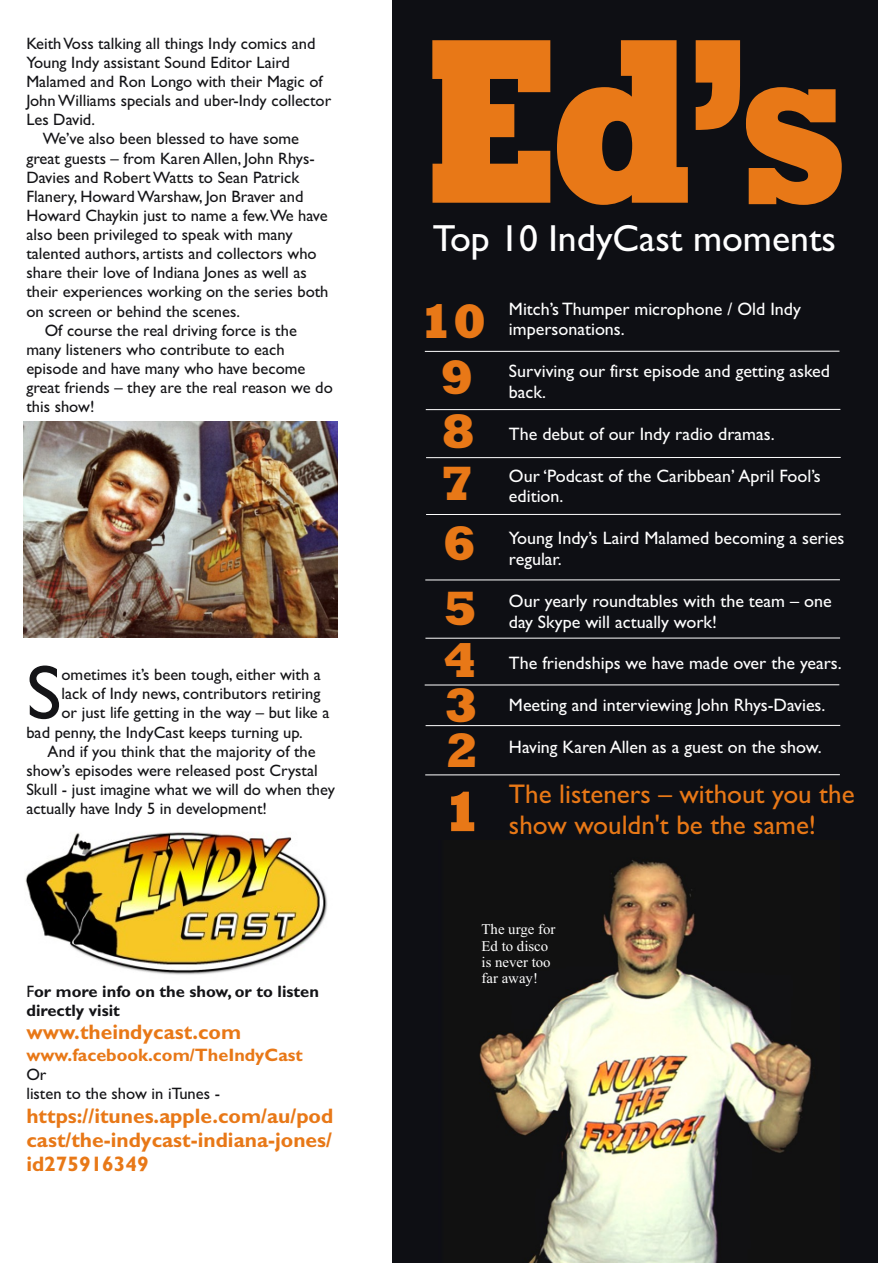
<style>
.page{position:relative;width:894px;height:1263px;background:#fff}
.page>*{position:absolute;margin:0;border:0;box-sizing:border-box;transform-origin:0 0}
.t1{font:800 239.25px "Rockwell";color:#e87817;scale:.76 1}
.t2{font:76.65px "Gill Sans";color:#141417}
.t3{font:800 56.85px "Rockwell";color:#e87817}
.t4{font:800 49.05px/54px "Rockwell";color:#e87817;text-align:center}
.t5{font:37.8px "Gill Sans";color:#fff}
.t6{font:27px/31.3px "Gill Sans";color:#e87817}
.t7{font:700 21px/24.3px "Gill Sans";color:#e87817;text-align:justify}
.t8{font:18px/20.9px "Gill Sans";color:#fff}
.t9{font:700 18px "Gill Sans";color:#e87817}
.t10{font:16.5px/19.2px "Gill Sans";color:#141417}
.t11{font:700 16.5px/19.2px "Gill Sans";color:#141417}
.t12{font:14.85px/16.4px "Times New Roman";color:#fff}
.s1{font-weight:400}
</style>
<div class="page">
<div style="left:393px;top:0;width:485px;height:1263px;background:#0e0f14"></div>
<img style="left:24px;top:421px;width:314px;height:216px">
<img style="left:25px;top:832px;width:303px;height:143px">
<img style="left:436px;top:841px;width:404px;height:422px">
<hr style="left:426px;top:409px;width:414px;height:1px;background:#fff">
<hr style="left:425px;top:351px;width:414px;height:1px;background:#fff">
<hr style="left:426px;top:457px;width:415px;height:1px;background:#fff">
<hr style="left:426px;top:514px;width:415px;height:1px;background:#fff">
<hr style="left:425px;top:580px;width:415px;height:1px;background:#fff">
<hr style="left:425px;top:638px;width:415px;height:1px;background:#fff">
<hr style="left:425px;top:685px;width:414px;height:1px;background:#fff">
<hr style="left:426px;top:725px;width:414px;height:1px;background:#fff">
<hr style="left:425px;top:774px;width:415px;height:1px;background:#fff">
<p class="t10" style="left:26px;top:35px;width:291px">Keith Voss talking all things Indy comics and</p>
<p class="t10" style="left:26px;top:54px;width:265px">Young Indy assistant Sound Editor Laird</p>
<p class="t10" style="left:26px;top:74px;width:298px">Malamed and Ron Longo with their Magic of</p>
<p class="t10" style="left:26px;top:93px;width:306px">John Williams specials and uber-Indy collector</p>
<p class="t10" style="left:26px;top:112px;width:70px">Les David.</p>
<p class="t10" style="left:43px;top:131px;width:258px">We’ve also been blessed to have some</p>
<p class="t10" style="left:26px;top:150px;width:290px">great guests – from Karen Allen, John Rhys-</p>
<p class="t10" style="left:26px;top:169px;width:274px">Davies and Robert Watts to Sean Patrick</p>
<p class="t10" style="left:26px;top:188px;width:279px">Flanery, Howard Warshaw, Jon Braver and</p>
<p class="t10" style="left:26px;top:208px;width:303px">Howard Chaykin just to name a few.We have</p>
<p class="t10" style="left:26px;top:227px;width:268px">also been privileged to speak with many</p>
<p class="t10" style="left:26px;top:246px;width:292px">talented authors, artists and collectors who</p>
<p class="t10" style="left:26px;top:265px;width:282px">share their love of Indiana Jones as well as</p>
<p class="t10" style="left:26px;top:284px;width:304px">their experiences working on the series both</p>
<p class="t10" style="left:26px;top:303px;width:215px">on screen or behind the scenes.</p>
<p class="t10" style="left:45px;top:322px;width:254px">Of course the real driving force is the</p>
<p class="t10" style="left:26px;top:341px;width:260px">many listeners who contribute to each</p>
<p class="t10" style="left:26px;top:361px;width:281px">episode and have many who have become</p>
<p class="t10" style="left:26px;top:380px;width:308px">great friends – they are the real reason we do</p>
<p class="t10" style="left:26px;top:399px;width:70px">this show!</p>
<h2 class="t2" style="left:26px;top:666px;width:37px">S</h2>
<p class="t10" style="left:62px;top:667px;width:261px">ometimes it’s been tough, either with a lack of Indy news, contributors retiring</p>
<p class="t10" style="left:26px;top:705px;width:305px;text-indent:35px">or just life getting in the way – but like a bad penny, the IndyCast keeps turning up.</p>
<p class="t10" style="left:26px;top:743px;width:310px;text-indent:21px">And if you think that the majority of the show’s episodes were released post Crystal Skull - just imagine what we will do when they actually have Indy 5 in development!</p>
<p class="t11" style="left:26px;top:983px;width:294px"><span class="s1">F</span>or more info on the show, or to listen directly visit</p>
<p class="t7" style="left:26px;top:1022px;width:216px">www.theindycast.com</p>
<p class="t9" style="left:26px;top:1048px;width:278px">www.facebook.com/TheIndyCast</p>
<p class="t10" style="left:26px;top:1067px;width:195px">Or<br>listen to the show in iTunes -</p>
<p class="t7" style="left:26px;top:1106px;width:308px">https://itunes.apple.com/au/pod cast/the-indycast-indiana-jones/ id275916349</p>
<h1 class="t1" style="left:424px;top:37px;width:561px">Ed’s</h1>
<h3 class="t5" style="left:433px;top:225px;width:405px">Top 10 IndyCast moments</h3>
<h3 class="t4" style="left:419px;top:299px;width:69px">10<br>9<br>8<br>7</h3>
<h3 class="t4" style="left:443px;top:516px;width:37px;line-height:64.7px;text-align:left">6<br>5</h3>
<h3 class="t4" style="left:443px;top:642px;width:37px;line-height:45.3px;text-align:justify">4<br>3<br>2</h3>
<h3 class="t3" style="left:442px;top:792px;width:41px">1</h3>
<p class="t8" style="left:509px;top:300px;width:294px">Mitch’s Thumper microphone / Old Indy impersonations.</p>
<p class="t8" style="left:509px;top:363px;width:323px">Surviving our first episode and getting asked back.</p>
<p class="t8" style="left:509px;top:425px;width:267px">The debut of our Indy radio dramas.</p>
<p class="t8" style="left:509px;top:467px;width:313px">Our ‘Podcast of the Caribbean’ April Fool’s edition.</p>
<p class="t8" style="left:509px;top:530px;width:337px">Young Indy’s Laird Malamed becoming a series regular.</p>
<p class="t8" style="left:509px;top:592px;width:324px">Our yearly roundtables with the team – one day Skype will actually work!</p>
<p class="t8" style="left:509px;top:655px;width:334px">The friendships we have made over the years.</p>
<p class="t8" style="left:509px;top:697px;width:318px">Meeting and interviewing John Rhys-Davies.</p>
<p class="t8" style="left:509px;top:738px;width:314px">Having Karen Allen as a guest on the show.</p>
<h3 class="t6" style="left:509px;top:781px;width:347px">The listeners – without you the show wouldn't be the same!</h3>
<p class="t12" style="left:482px;top:922px;width:75px">The urge for<br>Ed to disco is never too far away!</p>
</div>
